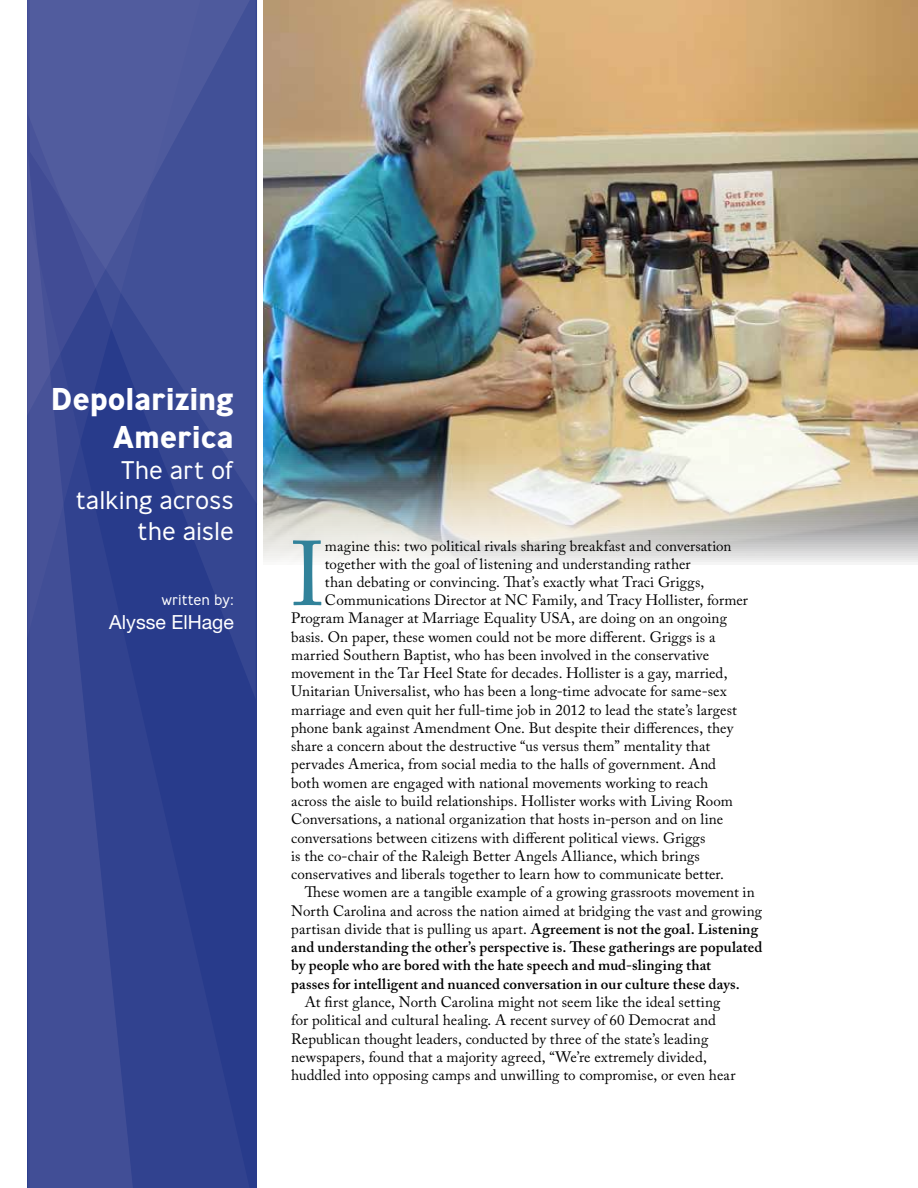
<style>
.page{position:relative;width:918px;height:1188px;background:#fff}
.page>*{position:absolute;margin:0;border:0;box-sizing:border-box;transform-origin:0 0}
.t1{font:90.9px "Adobe Caslon Pro";color:#31829a}
.t2{font:700 31.5px/37.8px "Ministry";letter-spacing:-.005em;color:#fff;text-align:right}
.t3{font:300 25.5px/30.6px "Ministry";letter-spacing:-.005em;color:#fff;text-align:right}
.t4{font:19.5px "Helvetica Neue LT";color:#fff}
.t5{font:15px/18.3px "Adobe Caslon Pro";letter-spacing:.005em;color:#000}
.t6{font:600 15px "Adobe Caslon Pro";letter-spacing:.01em;color:#000}
.t7{font:300 15px "Ministry";color:#fff}
.s1{font-weight:600}
</style>
<div class="page">
<img style="left:263px;top:0;width:655px;height:562px">
<svg style="left:204px;top:0;width:53px;height:506px;background:#425197"></svg>
<svg style="left:30px;top:219px;width:223px;height:969px;background:#344590"></svg>
<svg style="left:27px;top:0;width:177px;height:639px;background:#3f4d95"></svg>
<h2 class="t2" style="left:51px;top:380px;width:185px">Depolarizing<br>America</h2>
<h3 class="t3" style="left:76px;top:454px;width:160px">The art of talking across the aisle</h3>
<p class="t7" style="left:161px;top:590px;width:74px">written by:</p>
<h3 class="t4" style="left:109px;top:610px;width:126px">Alysse ElHage</h3>
<h1 class="t1" style="left:291px;top:520px;width:35px">I</h1>
<p class="t5" style="left:325px;top:537px;width:408px">magine this: two political rivals sharing breakfast and conversation</p>
<p class="t5" style="left:325px;top:555px;width:367px">together with the goal of listening and understanding rather</p>
<p class="t5" style="left:325px;top:573px;width:381px">than debating or convincing. That’s exactly what Traci Griggs,</p>
<p class="t5" style="left:325px;top:591px;width:425px">Communications Director at NC Family, and Tracy Hollister, former</p>
<p class="t5" style="left:291px;top:609px;width:437px">Program Manager at Marriage Equality USA, are doing on an ongoing</p>
<p class="t5" style="left:291px;top:627px;width:426px">basis. On paper, these women could not be more different. Griggs is a</p>
<p class="t5" style="left:291px;top:646px;width:419px">married Southern Baptist, who has been involved in the conservative</p>
<p class="t5" style="left:291px;top:664px;width:438px">movement in the Tar Heel State for decades. Hollister is a gay, married,</p>
<p class="t5" style="left:291px;top:682px;width:437px">Unitarian Universalist, who has been a long-time advocate for same-sex</p>
<p class="t5" style="left:291px;top:700px;width:447px">marriage and even quit her full-time job in 2012 to lead the state’s largest</p>
<p class="t5" style="left:291px;top:719px;width:444px">phone bank against Amendment One. But despite their differences, they</p>
<p class="t5" style="left:291px;top:737px;width:420px">share a concern about the destructive “us versus them” mentality that</p>
<p class="t5" style="left:291px;top:755px;width:426px">pervades America, from social media to the halls of government. And</p>
<p class="t5" style="left:291px;top:773px;width:419px">both women are engaged with national movements working to reach</p>
<p class="t5" style="left:291px;top:792px;width:443px">across the aisle to build relationships. Hollister works with Living Room</p>
<p class="t5" style="left:291px;top:810px;width:434px">Conversations, a national organization that hosts in-person and on line</p>
<p class="t5" style="left:291px;top:828px;width:416px">conversations between citizens with different political views. Griggs</p>
<p class="t5" style="left:291px;top:846px;width:410px">is the co-chair of the Raleigh Better Angels Alliance, which brings</p>
<p class="t5" style="left:291px;top:865px;width:434px">conservatives and liberals together to learn how to communicate better.</p>
<p class="t5" style="left:305px;top:883px;width:452px">These women are a tangible example of a growing grassroots movement in</p>
<p class="t5" style="left:291px;top:901px;width:472px">North Carolina and across the nation aimed at bridging the vast and growing</p>
<p class="t5" style="left:291px;top:920px;width:468px">partisan divide that is pulling us apart. <span class="s1">Agreement is not the goal. Listening</span></p>
<p class="t6" style="left:291px;top:938px;width:473px">and understanding the other’s perspective is. These gatherings are populated</p>
<p class="t6" style="left:291px;top:956px;width:422px">by people who are bored with the hate speech and mud-slinging that</p>
<p class="t6" style="left:291px;top:975px;width:450px">passes for intelligent and nuanced conversation in our culture these days.</p>
<p class="t5" style="left:291px;top:993px;width:446px;text-indent:14px">At first glance, North Carolina might not seem like the ideal setting for political and cultural healing. A recent survey of 60 Democrat and Republican thought leaders, conducted by three of the state’s leading newspapers, found that a majority agreed, “We’re extremely divided, huddled into opposing camps and unwilling to compromise, or even hear</p>
</div>
